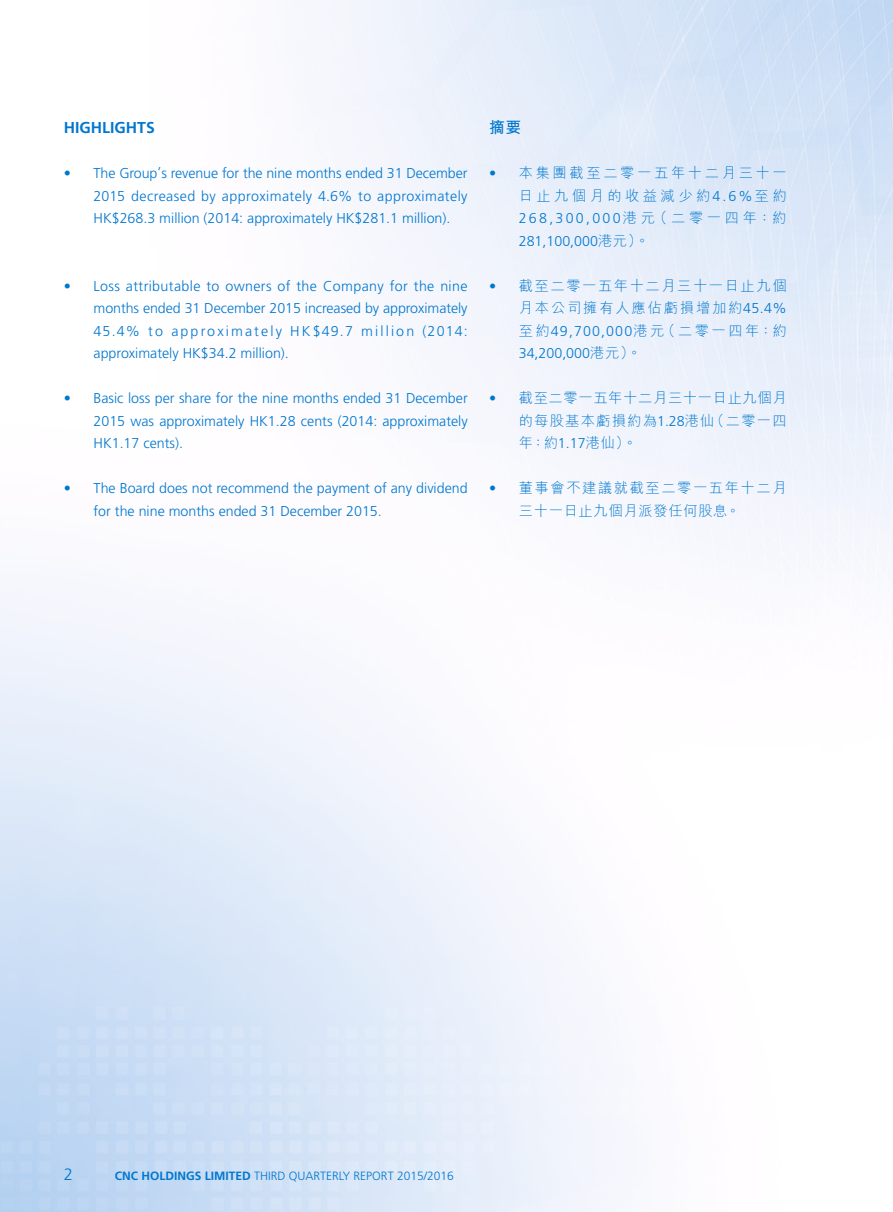
<style>
.page{position:relative;width:893px;height:1212px;background:#fff}
.page>*{position:absolute;margin:0;border:0;box-sizing:border-box;transform-origin:0 0}
.t1{font:300 16.5px "Frutiger LT Std";color:#0077cf}
.Heading_1{font:700 15.75px "Frutiger LT Std";color:#0077cf}
.C_Heading_1{font:700 15.75px "M Hei HK";color:#0077cf}
.Body_Text{font:300 14.25px/22.5px "Frutiger LT Std";color:#0077cf;text-align:justify}
.C_Body_Text{font:300 14.25px/22.5px "M Hei HK";letter-spacing:.11em;color:#0077cf;text-align:justify}
.t2{font:300 12px "Frutiger LT Std";color:#0077cf}
.s1{font-family:"Frutiger LT Std"}
.s2{font-weight:700}
</style>
<div class="page">
<p class="Heading_1" style="left:64px;top:118px;width:93px">HIGHLIGHTS</p>
<p class="Body_Text" style="left:94px;top:162px;width:376px;text-indent:-30px">• The Group’s revenue for the nine months ended 31 December 2015 decreased by approximately 4.6% to approximately HK$268.3 million (2014: approximately HK$281.1 million).</p>
<p class="Body_Text" style="left:94px;top:275px;width:376px;text-indent:-30px">• Loss attributable to owners of the Company for the nine months ended 31 December 2015 increased by approximately 45.4% to approximately HK$49.7 million (2014: approximately HK$34.2 million).</p>
<p class="Body_Text" style="left:94px;top:387px;width:376px;text-indent:-30px">• Basic loss per share for the nine months ended 31 December 2015 was approximately HK1.28 cents (2014: approximately HK1.17 cents).</p>
<p class="Body_Text" style="left:94px;top:477px;width:376px;text-indent:-30px">• The Board does not recommend the payment of any dividend for the nine months ended 31 December 2015.</p>
<p class="C_Heading_1" style="left:489px;top:116px;width:34px">摘要</p>
<p class="C_Body_Text" style="left:519px;top:161px;width:269px;text-indent:-30px"><span class="s1">•</span> 本集團截至二零一五年十二月三十一日止九個月的收益減少約<span class="s1">4.6%</span>至約<span class="s1">268,300,000</span>港元（二零一四年：約<span class="s1">281,100,000</span>港元）。</p>
<p class="C_Body_Text" style="left:519px;top:274px;width:269px;text-indent:-30px"><span class="s1">•</span> 截至二零一五年十二月三十一日止九個月本公司擁有人應佔虧損增加約<span class="s1">45.4%</span>至約<span class="s1">49,700,000</span>港元（二零一四年：約<span class="s1">34,200,000</span>港元）。</p>
<p class="C_Body_Text" style="left:519px;top:386px;width:269px;text-indent:-30px"><span class="s1">•</span> 截至二零一五年十二月三十一日止九個月的每股基本虧損約為<span class="s1">1.28</span>港仙（二零一四年：約<span class="s1">1.17</span>港仙）。</p>
<p class="C_Body_Text" style="left:519px;top:476px;width:269px;text-indent:-30px"><span class="s1">•</span> 董事會不建議就截至二零一五年十二月三十一日止九個月派發任何股息。</p>
<p class="t1" style="left:64px;top:1165px;width:11px">2</p>
<p class="t2" style="left:115px;top:1169px;width:340px"><span class="s2">CNC HOLDINGS LIMITED</span> THIRD QUARTERLY REPORT 2015/2016</p>
</div>
